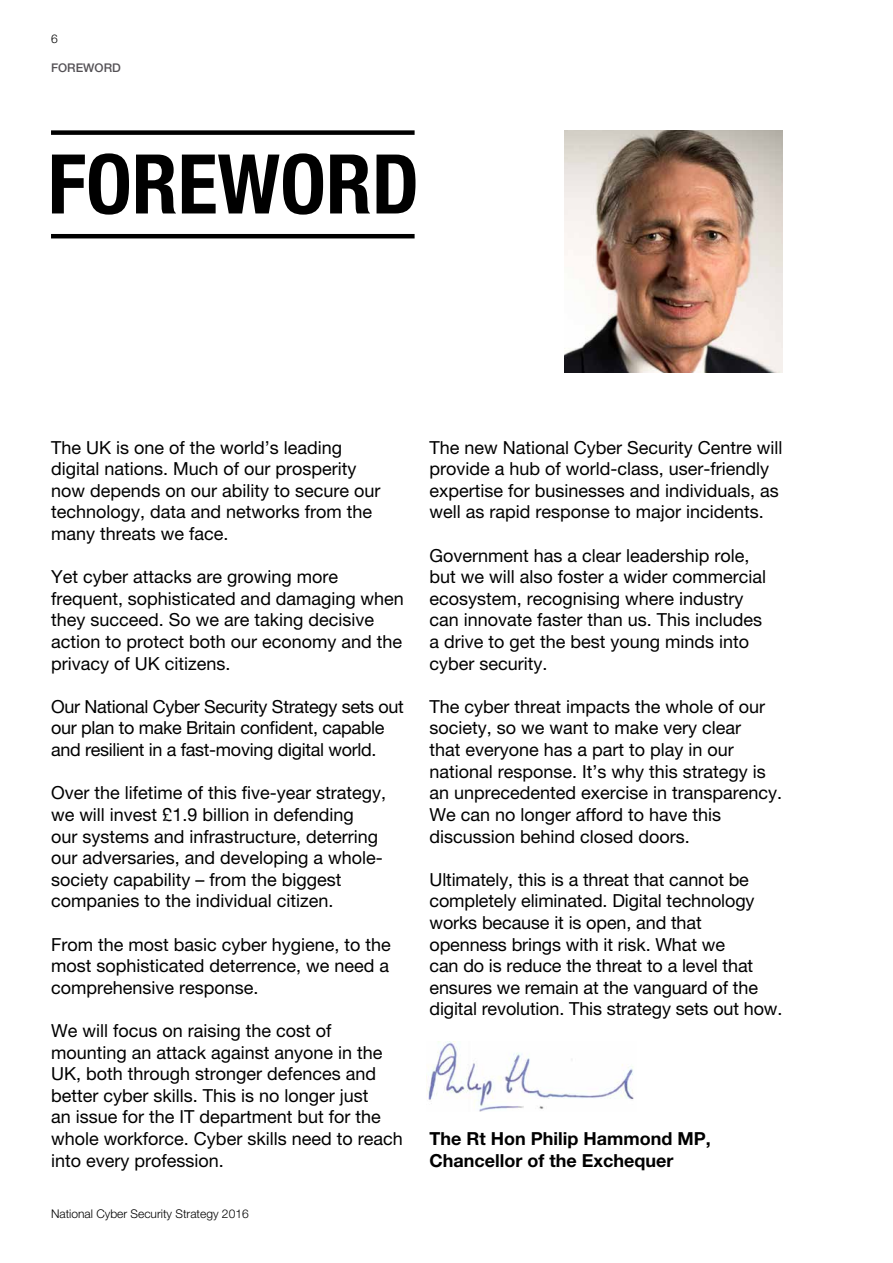
<style>
.page{position:relative;width:893px;height:1263px;background:#fff}
.page>*{position:absolute;margin:0;border:0;box-sizing:border-box;transform-origin:0 0}
.t1{font:700 condensed 82.5px "Helvetica Neue LT Pro";color:#000}
.Body{font:18px/21.6px "Helvetica Neue LT Pro";color:#000}
.Body-2{font:18px/21.6px "Helvetica Neue LT Pro";letter-spacing:-.02em;color:#000}
.Body-3{font:700 18px "Helvetica Neue LT Pro";color:#000}
.Body-4{font:300 12px "Helvetica Neue LT Pro";color:#000}
.Body-5{font:500 12px "Helvetica Neue LT Pro";color:#545155}
</style>
<div class="page">
<img style="left:564px;top:130px;width:218px;height:242px">
<div style="left:51px;top:130px;width:364px;height:5px;background:#000"></div>
<hr style="left:51px;top:234px;width:364px;height:4px;background:#000">
<img style="left:426px;top:1041px;width:208px;height:70px">
<p class="Body-4" style="left:51px;top:32px;width:8px">6</p>
<p class="Body-5" style="left:51px;top:61px;width:71px">FOREWORD</p>
<p class="t1" style="left:48px;top:134px;width:373px">FOREWORD</p>
<p class="Body" style="left:51px;top:436px;width:331px">The UK is one of the world’s leading digital nations. Much of our prosperity now depends on our ability to secure our technology, data and networks from the many threats we face.</p>
<p class="Body" style="left:51px;top:566px;width:354px">Yet cyber attacks are growing more frequent, sophisticated and damaging when they succeed. So we are taking decisive action to protect both our economy and the privacy of UK citizens.</p>
<p class="Body-2" style="left:51px;top:695px;width:354px">Our National Cyber Security Strategy sets out our plan to make Britain confident, capable and resilient in a fast-moving digital world.</p>
<p class="Body" style="left:51px;top:782px;width:337px">Over the lifetime of this five-year strategy, we will invest £1.9 billion in defending<br>our systems and infrastructure, deterring our adversaries, and developing a whole&shy;society capability – from the biggest companies to the individual citizen.</p>
<p class="Body" style="left:51px;top:933px;width:341px;text-align:justify">From the most basic cyber hygiene, to the most sophisticated deterrence, we need a comprehensive response.</p>
<p class="Body" style="left:51px;top:1019px;width:353px">We will focus on raising the cost of mounting an attack against anyone in the UK, both through stronger defences and better cyber skills. This is no longer just<br>an issue for the IT department but for the whole workforce. Cyber skills need to reach into every profession.</p>
<p class="Body-4" style="left:51px;top:1207px;width:199px">National Cyber Security Strategy 2016</p>
<p class="Body" style="left:429px;top:436px;width:354px">The new National Cyber Security Centre will provide a hub of world-class, user-friendly expertise for businesses and individuals, as well as rapid response to major incidents.</p>
<p class="Body" style="left:429px;top:544px;width:338px">Government has a clear leadership role, but we will also foster a wider commercial ecosystem, recognising where industry can innovate faster than us. This includes a drive to get the best young minds into cyber security.</p>
<p class="Body" style="left:429px;top:695px;width:354px">The cyber threat impacts the whole of our society, so we want to make very clear<br>that everyone has a part to play in our national response. It’s why this strategy is an unprecedented exercise in transparency.<br>We can no longer afford to have this discussion behind closed doors.</p>
<p class="Body" style="left:429px;top:868px;width:354px">Ultimately, this is a threat that cannot be completely eliminated. Digital technology works because it is open, and that openness brings with it risk. What we<br>can do is reduce the threat to a level that ensures we remain at the vanguard of the digital revolution. This strategy sets out how.</p>
<p class="Body-3" style="left:429px;top:1127px;width:283px">The Rt Hon Philip Hammond MP,</p>
<p class="Body-3" style="left:429px;top:1149px;width:245px">Chancellor of the Exchequer</p>
</div>
